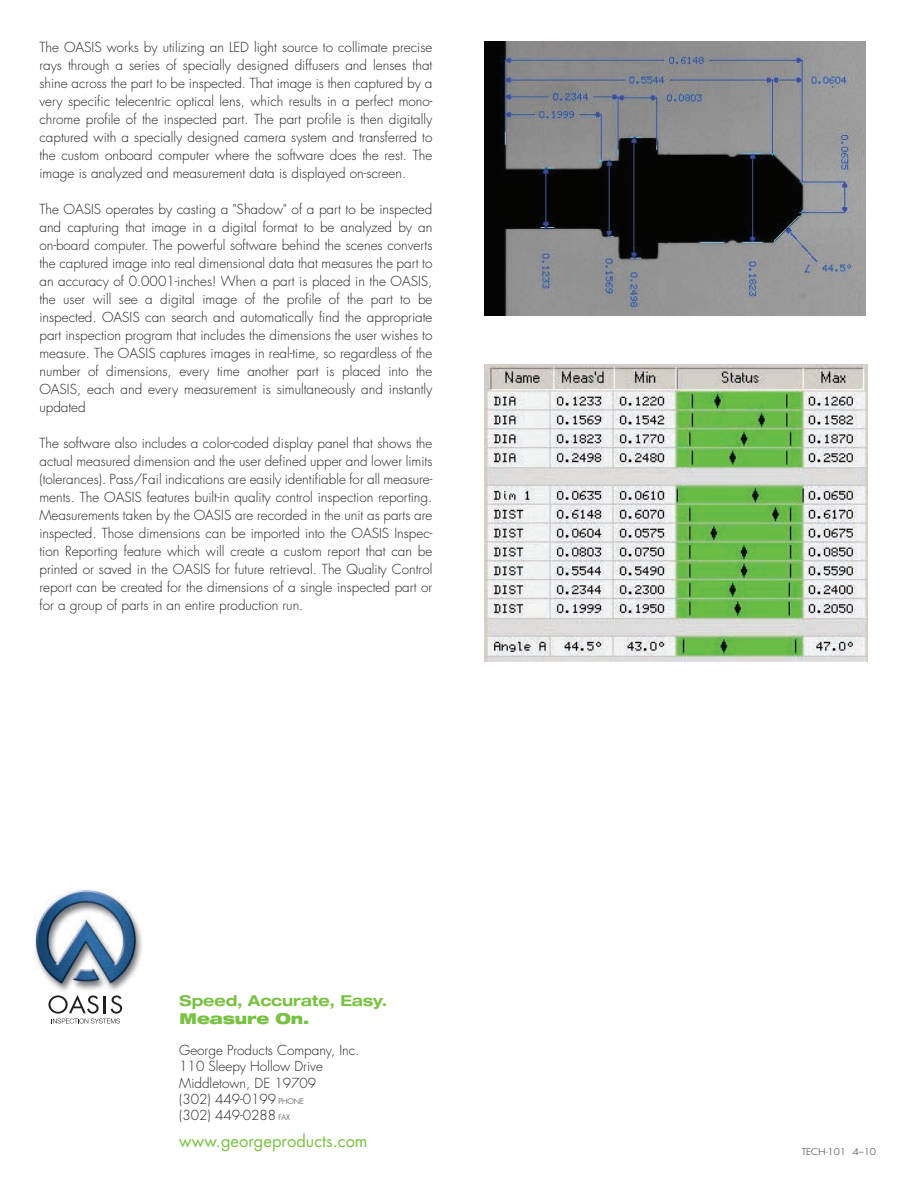
<style>
.page{position:relative;width:918px;height:1188px;background:#fff}
.page>*{position:absolute;margin:0;border:0;box-sizing:border-box;transform-origin:0 0}
.t1{font:16.5px "Futura";color:#79c142}
.t2{font:700 expanded 15px "Helvetica Neue";letter-spacing:-.01em;color:#79c142}
.t3{font:900 expanded 15px "Helvetica Neue";letter-spacing:-.01em;color:#79c142}
.t4{font:300 13.5px/18px "Futura";color:#231f20;text-align:justify}
.t5{font:300 9px "Futura";color:#231f20;scale:1.1 1}
.s1{font-size:7.5px}
</style>
<div class="page">
<img style="left:485px;top:41px;width:381px;height:275px">
<img style="left:485px;top:364px;width:382px;height:298px">
<img style="left:35px;top:889px;width:107px;height:120px">
<svg style="left:48px;top:995px;width:74px;height:29px"></svg>
<p class="t4" style="left:39px;top:38px;width:394px">The OASIS works by utilizing an LED light source to collimate precise rays through a series of specially designed diffusers and lenses that shine across the part to be inspected. That image is then captured by a very specific telecentric optical lens, which results in a perfect mono&shy;chrome profile of the inspected part. The part profile is then digitally captured with a specially designed camera system and transferred to the custom onboard computer where the software does the rest. The image is analyzed and measurement data is displayed on-screen.</p>
<p class="t4" style="left:39px;top:200px;width:394px">The OASIS operates by casting a "Shadow" of a part to be inspected and capturing that image in a digital format to be analyzed by an on-board computer. The powerful software behind the scenes converts the captured image into real dimensional data that measures the part to an accuracy of 0.0001-inches! When a part is placed in the OASIS, the user will see a digital image of the profile of the part to be inspected. OASIS can search and automatically find the appropriate part inspection program that includes the dimensions the user wishes to measure. The OASIS captures images in real-time, so regardless of the number of dimensions, every time another part is placed into the OASIS, each and every measurement is simultaneously and instantly updated</p>
<p class="t4" style="left:39px;top:434px;width:395px">The software also includes a color-coded display panel that shows the actual measured dimension and the user defined upper and lower limits (tolerances). Pass/Fail indications are easily identifiable for all measure&shy;ments. The OASIS features built-in quality control inspection reporting.<br>Measurements taken by the OASIS are recorded in the unit as parts are inspected. Those dimensions can be imported into the OASIS Inspec&shy;tion Reporting feature which will create a custom report that can be printed or saved in the OASIS for future retrieval. The Quality Control report can be created for the dimensions of a single inspected part or for a group of parts in an entire production run.</p>
<p class="t2" style="left:180px;top:991px;width:209px">Speed, Accurate, Easy.</p>
<p class="t3" style="left:180px;top:1009px;width:131px">Measure On.</p>
<p class="t4" style="left:179px;top:1042px;width:182px;line-height:16.2px;text-align:left">George Products Company, Inc.<br>110 Sleepy Hollow Drive<br>Middletown, DE 19709<br>(302) 449-0199 <span class="s1">PHONE<br></span>(302) 449-0288 <span class="s1">FAX</span></p>
<p class="t1" style="left:179px;top:1130px;width:190px">www.georgeproducts.com</p>
<p class="t5" style="left:802px;top:1146px;width:69px">TECH-101 4–10</p>
</div>
